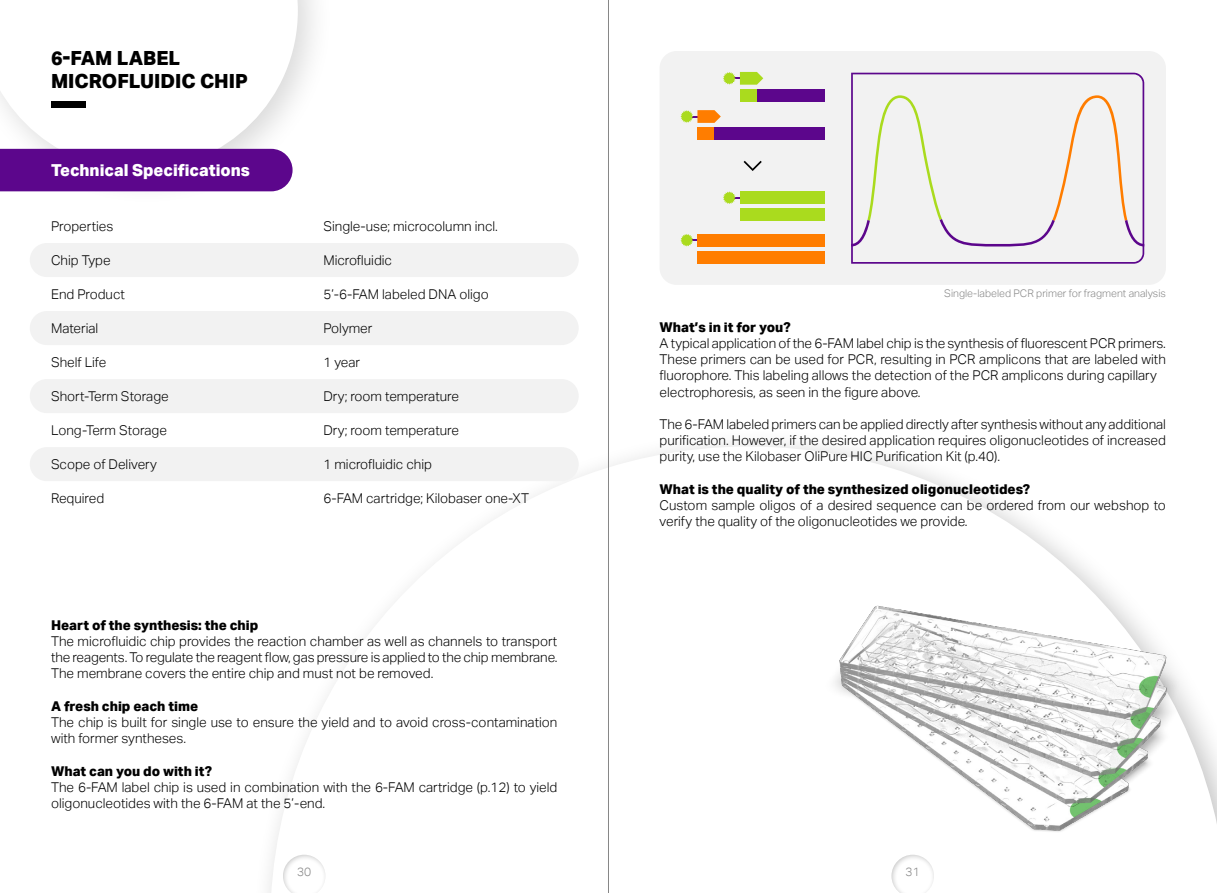
<style>
.page{position:relative;width:1217px;height:893px;background:#fff}
.page>*{position:absolute;margin:0;border:0;box-sizing:border-box;transform-origin:0 0}
.t1{font:800 19.5px/23.4px "Aktiv Grotesk";color:#000}
.t2{font:800 16.5px "Aktiv Grotesk";color:#fff}
.t3{font:300 13.5px/16.2px "Aktiv Grotesk";color:#000}
.t4{font:800 13.5px "Aktiv Grotesk";color:#000}
.t5{font:300 12px "Aktiv Grotesk";color:#878787}
.t6{font:300 10.5px "Aktiv Grotesk";color:#878787}
</style>
<div class="page">
<svg style="left:275px;top:446px;width:791px;height:398px"></svg>
<div style="left:0;top:0;width:334px;height:206px;background:#000;opacity:.15"></div>
<svg style="left:0;top:0;width:298px;height:170px"></svg>
<div style="left:30px;top:243px;width:548px;height:34px;background:#f2f2f2;border-radius:17px"></div>
<div style="left:30px;top:311px;width:548px;height:34px;background:#f2f2f2;border-radius:17px"></div>
<div style="left:30px;top:379px;width:548px;height:34px;background:#f2f2f2;border-radius:17px"></div>
<div style="left:30px;top:447px;width:548px;height:34px;background:#f2f2f2;border-radius:17px"></div>
<div style="left:659px;top:51px;width:506px;height:234px;background:#f2f2f2;border-radius:17px"></div>
<svg style="left:851px;top:73px;width:292px;height:191px"></svg>
<div style="left:739px;top:208px;width:85px;height:13px;background:#aadb1e"></div>
<div style="left:739px;top:191px;width:85px;height:13px;background:#aadb1e"></div>
<svg style="left:723px;top:191px;width:16px;height:13px"></svg>
<div style="left:697px;top:251px;width:127px;height:13px;background:#ff7d00"></div>
<div style="left:697px;top:234px;width:127px;height:13px;background:#ff7d00"></div>
<svg style="left:680px;top:234px;width:17px;height:13px"></svg>
<svg style="left:743px;top:161px;width:18px;height:10px"></svg>
<div style="left:697px;top:127px;width:127px;height:13px;background:#5c068c"></div>
<div style="left:697px;top:127px;width:17px;height:13px;background:#ff7d00"></div>
<svg style="left:680px;top:110px;width:40px;height:13px"></svg>
<div style="left:739px;top:89px;width:85px;height:13px;background:#5c068c"></div>
<div style="left:739px;top:89px;width:17px;height:13px;background:#aadb1e"></div>
<svg style="left:723px;top:72px;width:40px;height:13px"></svg>
<svg style="left:851px;top:95px;width:292px;height:151px"></svg>
<img style="left:738px;top:552px;width:478px;height:292px">
<div style="left:0;top:149px;width:292px;height:42px;background:#5c068c"></div>
<div style="left:268px;top:844px;width:69px;height:49px;background:#000;opacity:.25"></div>
<div style="left:876px;top:844px;width:69px;height:49px;background:#000;opacity:.25"></div>
<div style="left:51px;top:101px;width:34px;height:6px;background:#000"></div>
<hr style="left:608px;top:0;width:1px;height:893px;background:#878787">
<h1 class="t1" style="left:51px;top:47px;width:198px">6-FAM LABEL<br>MICROFLUIDIC CHIP</h1>
<p class="t2" style="left:51px;top:161px;width:200px">Technical Specifications</p>
<p class="t3" style="left:51px;top:218px;width:64px">Properties</p>
<p class="t3" style="left:51px;top:252px;width:61px">Chip Type</p>
<p class="t3" style="left:51px;top:286px;width:75px">End Product</p>
<p class="t3" style="left:51px;top:320px;width:49px">Material</p>
<p class="t3" style="left:51px;top:354px;width:57px">Shelf Life</p>
<p class="t3" style="left:51px;top:388px;width:119px">Short-Term Storage</p>
<p class="t3" style="left:51px;top:422px;width:117px">Long-Term Storage</p>
<p class="t3" style="left:51px;top:456px;width:107px">Scope of Delivery</p>
<p class="t3" style="left:51px;top:490px;width:55px">Required</p>
<p class="t3" style="left:323px;top:218px;width:176px">Single-use; microcolumn incl.</p>
<p class="t3" style="left:323px;top:252px;width:70px">Microfluidic</p>
<p class="t3" style="left:323px;top:286px;width:167px">5’-6-FAM labeled DNA oligo</p>
<p class="t3" style="left:323px;top:320px;width:50px">Polymer</p>
<p class="t3" style="left:323px;top:354px;width:38px">1 year</p>
<p class="t3" style="left:323px;top:388px;width:137px">Dry; room temperature</p>
<p class="t3" style="left:323px;top:422px;width:137px">Dry; room temperature</p>
<p class="t3" style="left:323px;top:456px;width:110px">1 microfluidic chip</p>
<p class="t3" style="left:323px;top:490px;width:207px">6-FAM cartridge; Kilobaser one-XT</p>
<p class="t4" style="left:51px;top:617px;width:209px">Heart of the synthesis: the chip</p>
<p class="t3" style="left:51px;top:633px;width:507px;text-align:justify">The microfluidic chip provides the reaction chamber as well as channels to transport the reagents. To regulate the reagent flow, gas pressure is applied to the chip membrane.<br>The membrane covers the entire chip and must not be removed.</p>
<p class="t4" style="left:51px;top:698px;width:148px">A fresh chip each time</p>
<p class="t3" style="left:51px;top:714px;width:507px">The chip is built for single use to ensure the yield and to avoid cross-contamination with former syntheses.</p>
<p class="t4" style="left:51px;top:763px;width:162px">What can you do with it?</p>
<p class="t3" style="left:51px;top:779px;width:507px">The 6-FAM label chip is used in combination with the 6-FAM cartridge (p.12) to yield oligonucleotides with the 6-FAM at the 5’-end.</p>
<p class="t6" style="left:944px;top:287px;width:223px">Single-labeled PCR primer for fragment analysis</p>
<p class="t4" style="left:659px;top:319px;width:132px">What’s in it for you?</p>
<p class="t3" style="left:659px;top:335px;width:507px">A typical application of the 6-FAM label chip is the synthesis of fluorescent PCR primers.<br>These primers can be used for PCR, resulting in PCR amplicons that are labeled with fluorophore. This labeling allows the detection of the PCR amplicons during capillary electrophoresis, as seen in the figure above.</p>
<p class="t3" style="left:659px;top:416px;width:507px;text-align:justify">The 6-FAM labeled primers can be applied directly after synthesis without any additional purification. However, if the desired application requires oligonucleotides of increased purity, use the Kilobaser OliPure HIC Purification Kit (p.40).</p>
<p class="t4" style="left:659px;top:481px;width:372px">What is the quality of the synthesized oligonucleotides?</p>
<p class="t3" style="left:659px;top:497px;width:507px">Custom sample oligos of a desired sequence can be ordered from our webshop to verify the quality of the oligonucleotides we provide.</p>
<p class="t5" style="left:297px;top:865px;width:16px">30</p>
<p class="t5" style="left:905px;top:865px;width:16px">31</p>
</div>
